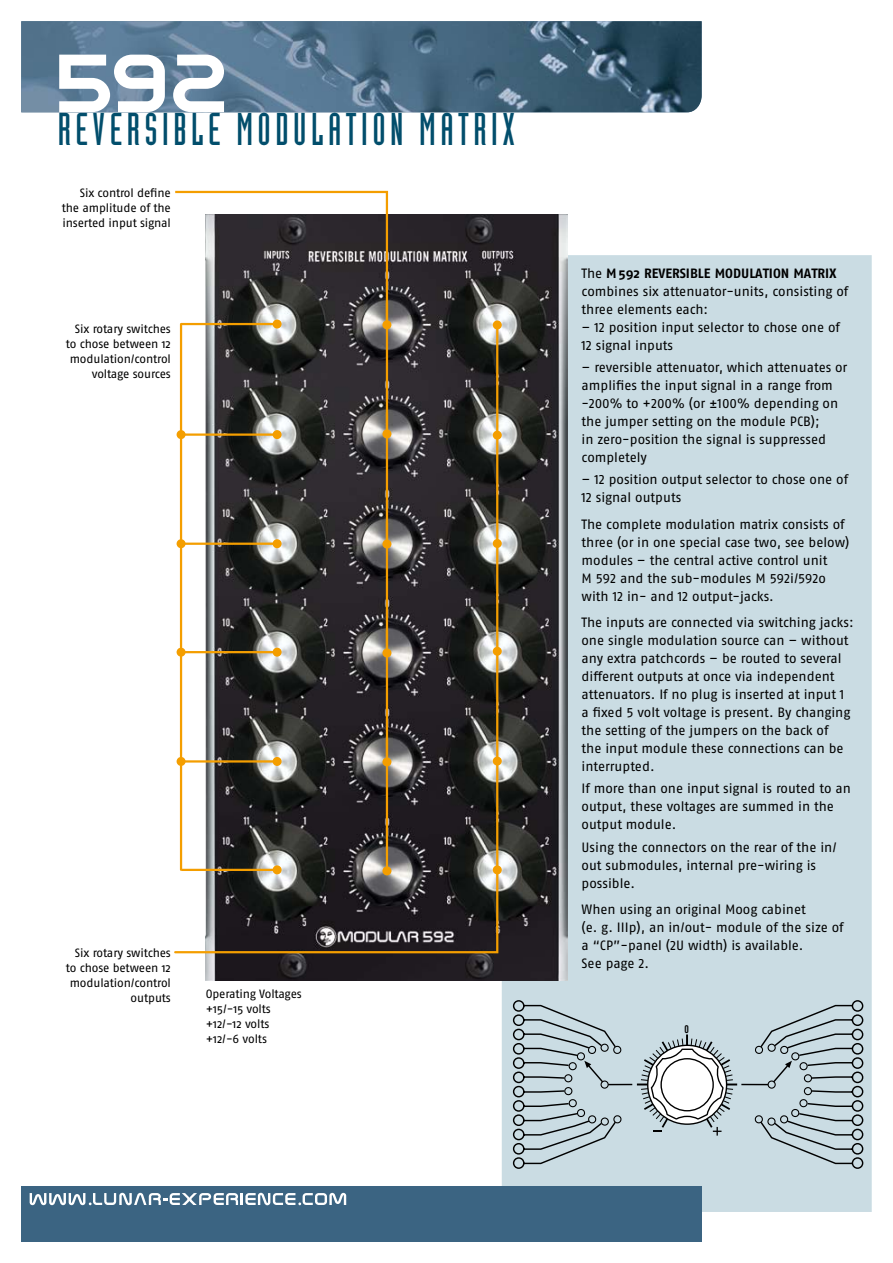
<style>
.page{position:relative;width:893px;height:1263px;background:#fff}
.page>*{position:absolute;margin:0;border:0;box-sizing:border-box;transform-origin:0 0}
.t1{font:79.5px "Nasa Font Two";color:#fff}
.t2{font:45px "Industria Solid";letter-spacing:.1em;color:#024e6c}
.t3{font:13.5px/18px "Fago Pro";color:#000}
.t4{font:700 13.5px "Fago No";color:#000}
.t5{font:12px/15px "Fago Pro";letter-spacing:-.01em;color:#000;text-align:right}
.t6{font:10.95px "Alternate Gothic No 2 BT";color:#000}
.s1{font-family:"Fago Pro";font-weight:400}
</style>
<div class="page">
<div style="left:502px;top:255px;width:370px;height:957px;background:#cadce3"></div>
<img style="left:21px;top:21px;width:681px;height:91px">
<div style="left:21px;top:1186px;width:681px;height:56px;background:#3b6482"></div>
<svg style="left:30px;top:1193px;width:316px;height:12px"></svg>
<img style="left:206px;top:214px;width:361px;height:766px">
<svg style="left:273px;top:320px;width:9px;height:9px"></svg>
<hr style="left:181px;top:433px;width:96px;height:3px;background:#f49e00">
<div style="left:177px;top:430px;width:9px;height:9px;background:#f49e00;border-radius:50%"></div>
<div style="left:273px;top:430px;width:9px;height:9px;background:#f49e00;border-radius:50%"></div>
<hr style="left:181px;top:543px;width:96px;height:2px;background:#f49e00">
<div style="left:177px;top:539px;width:9px;height:9px;background:#f49e00;border-radius:50%"></div>
<div style="left:273px;top:539px;width:9px;height:9px;background:#f49e00;border-radius:50%"></div>
<hr style="left:181px;top:651px;width:96px;height:2px;background:#f49e00">
<div style="left:177px;top:648px;width:9px;height:9px;background:#f49e00;border-radius:50%"></div>
<div style="left:273px;top:648px;width:9px;height:9px;background:#f49e00;border-radius:50%"></div>
<hr style="left:181px;top:760px;width:96px;height:2px;background:#f49e00">
<div style="left:177px;top:757px;width:9px;height:9px;background:#f49e00;border-radius:50%"></div>
<div style="left:273px;top:757px;width:9px;height:9px;background:#f49e00;border-radius:50%"></div>
<svg style="left:273px;top:865px;width:9px;height:9px"></svg>
<svg style="left:175px;top:190px;width:214px;height:137px"></svg>
<div style="left:382px;top:320px;width:9px;height:9px;background:#f49e00;border-radius:50%"></div>
<hr style="left:496px;top:325px;width:2px;height:108px;background:#f49e00">
<div style="left:493px;top:320px;width:9px;height:9px;background:#f49e00;border-radius:50%"></div>
<hr style="left:496px;top:435px;width:2px;height:109px;background:#f49e00">
<div style="left:493px;top:431px;width:9px;height:9px;background:#f49e00;border-radius:50%"></div>
<hr style="left:496px;top:543px;width:2px;height:109px;background:#f49e00">
<div style="left:493px;top:539px;width:9px;height:9px;background:#f49e00;border-radius:50%"></div>
<hr style="left:496px;top:651px;width:2px;height:109px;background:#f49e00">
<div style="left:493px;top:647px;width:9px;height:9px;background:#f49e00;border-radius:50%"></div>
<hr style="left:496px;top:761px;width:2px;height:108px;background:#f49e00">
<div style="left:493px;top:756px;width:9px;height:9px;background:#f49e00;border-radius:50%"></div>
<svg style="left:174px;top:868px;width:325px;height:86px;background:#524c48"></svg>
<div style="left:493px;top:865px;width:9px;height:9px;background:#f49e00;border-radius:50%"></div>
<hr style="left:180px;top:324px;width:2px;height:546px;background:#f49e00">
<hr style="left:386px;top:303px;width:2px;height:131px;background:#f49e00">
<div style="left:382px;top:429px;width:9px;height:9px;background:#f49e00;border-radius:50%"></div>
<hr style="left:386px;top:413px;width:2px;height:131px;background:#f49e00">
<div style="left:382px;top:540px;width:9px;height:9px;background:#f49e00;border-radius:50%"></div>
<hr style="left:386px;top:522px;width:2px;height:131px;background:#f49e00">
<div style="left:382px;top:648px;width:9px;height:9px;background:#f49e00;border-radius:50%"></div>
<hr style="left:386px;top:631px;width:2px;height:131px;background:#f49e00">
<div style="left:382px;top:757px;width:9px;height:9px;background:#f49e00;border-radius:50%"></div>
<hr style="left:386px;top:740px;width:2px;height:131px;background:#f49e00">
<div style="left:382px;top:866px;width:9px;height:9px;background:#f49e00;border-radius:50%"></div>
<svg style="left:512px;top:999px;width:352px;height:170px;background:#bbcad0"></svg>
<h1 class="t1" style="left:52px;top:48px;width:180px">592</h1>
<h2 class="t2" style="left:58px;top:104px;width:459px">REVERSIBLE MODULATION MATRIX</h2>
<p class="t5" style="left:62px;top:185px;width:111px;text-align:justify;text-indent:18px">Six control define the amplitude of the inserted input signal</p>
<p class="t5" style="left:66px;top:321px;width:107px">Six rotary switches to chose between 12 modulation/control voltage sources</p>
<p class="t5" style="left:66px;top:945px;width:107px">Six rotary switches to chose between 12 modulation/control outputs</p>
<p class="t5" style="left:206px;top:986px;width:98px;text-align:left">Operating Voltages +15/-15 volts +12/-12 volts +12/-6 volts</p>
<p class="t4" style="left:581px;top:265px;width:256px"><span class="s1">The</span> M592 REVERSIBLE MODULATION MATRIX</p>
<p class="t3" style="left:581px;top:282px;width:268px">combines six attenuator-units, consisting of three elements each:</p>
<p class="t3" style="left:581px;top:318px;width:260px">– 12 position input selector to chose one of<br>12 signal inputs</p>
<p class="t3" style="left:581px;top:358px;width:267px">– reversible attenuator, which attenuates or amplifies the input signal in a range from -200% to +200% (or ±100% depending on the jumper setting on the module PCB);<br>in zero-position the signal is suppressed completely</p>
<p class="t3" style="left:581px;top:470px;width:268px">– 12 position output selector to chose one of<br>12 signal outputs</p>
<p class="t3" style="left:581px;top:515px;width:269px">The complete modulation matrix consists of three (or in one special case two, see below) modules – the central active control unit<br>M 592 and the sub-modules M 592i/592o with 12 in- and 12 output-jacks.</p>
<p class="t3" style="left:581px;top:613px;width:274px">The inputs are connected via switching jacks: one single modulation source can – without any extra patchcords – be routed to several different outputs at once via independent attenuators. If no plug is inserted at input 1 a fixed 5 volt voltage is present. By changing the setting of the jumpers on the back of<br>the input module these connections can be interrupted.</p>
<p class="t3" style="left:581px;top:779px;width:271px">If more than one input signal is routed to an output, these voltages are summed in the output module.</p>
<p class="t3" style="left:581px;top:838px;width:257px">Using the connectors on the rear of the in/ out submodules, internal pre-wiring is possible.</p>
<p class="t3" style="left:581px;top:900px;width:264px">When using an original Moog cabinet<br>(e. g. IIIp), an in/out- module of the size of a “CP”-panel (2U width) is available.<br>See page 2.</p>
<p class="t6" style="left:685px;top:1023px;width:6px">0</p>
</div>
